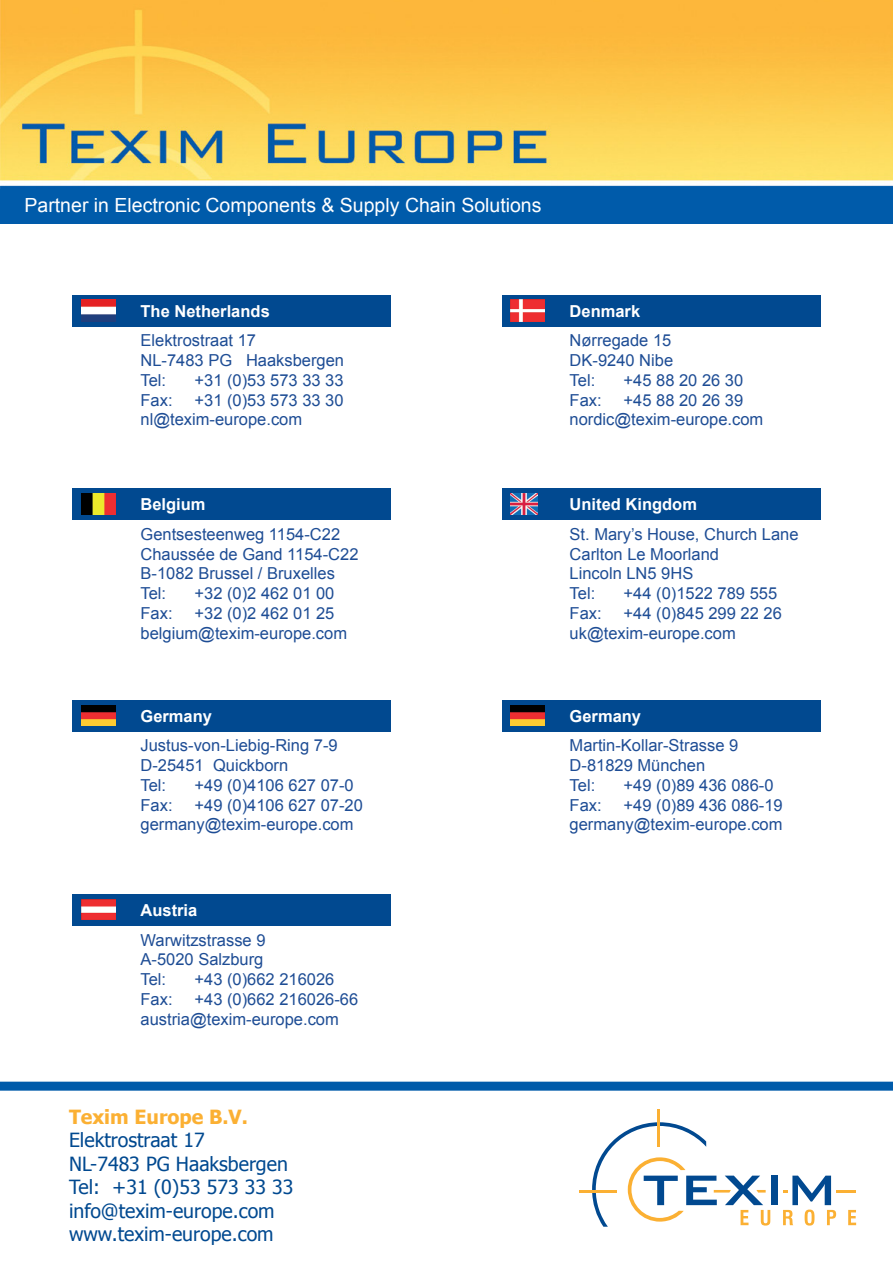
<style>
.page{position:relative;width:893px;height:1263px;background:#fff}
.page>*{position:absolute;margin:0;border:0;box-sizing:border-box;transform-origin:0 0}
.t1{font:19.5px "Tahoma";color:#014990}
.t2{font:19.5px "Arial";color:#fff}
.t3{font:700 19.5px "Tahoma";color:#fbb033}
.t4{font:16.5px "Arial";color:#1e4d95}
.t5{font:700 16.5px "Arial";color:#fff}
</style>
<div class="page">
<img style="left:0;top:0;width:893px;height:190px">
<div style="left:0;top:190px;width:893px;height:34px;background:#005baa"></div>
<div style="left:0;top:1082px;width:893px;height:9px;background:#005baa"></div>
<div style="left:73px;top:488px;width:318px;height:32px;background:#014990"></div>
<div style="left:502px;top:488px;width:318px;height:32px;background:#014990"></div>
<img style="left:510px;top:494px;width:27px;height:20px">
<img style="left:81px;top:494px;width:34px;height:20px">
<div style="left:73px;top:295px;width:318px;height:31px;background:#014990"></div>
<div style="left:502px;top:295px;width:318px;height:31px;background:#014990"></div>
<img style="left:510px;top:300px;width:34px;height:21px">
<img style="left:81px;top:299px;width:34px;height:23px">
<div style="left:502px;top:700px;width:318px;height:31px;background:#014990"></div>
<div style="left:73px;top:700px;width:318px;height:31px;background:#014990"></div>
<img style="left:81px;top:705px;width:34px;height:21px">
<img style="left:510px;top:705px;width:34px;height:21px">
<div style="left:73px;top:893px;width:318px;height:32px;background:#014990"></div>
<img style="left:81px;top:899px;width:34px;height:21px">
<div style="left:771px;top:1175px;width:6px;height:30px;background:#014990"></div>
<hr style="left:658px;top:1109px;width:2px;height:38px;background:#fbb033">
<svg style="left:592px;top:1122px;width:178px;height:105px"></svg>
<svg style="left:783px;top:1175px;width:73px;height:50px"></svg>
<hr style="left:580px;top:1190px;width:37px;height:2px;background:#fbb033">
<p class="t2" style="left:25px;top:192px;width:518px">Partner in Electronic Components &amp; Supply Chain Solutions</p>
<p class="t5" style="left:141px;top:300px;width:131px">The Netherlands</p>
<p class="t4" style="left:141px;top:330px;width:117px">Elektrostraat 17</p>
<p class="t4" style="left:141px;top:349px;width:205px">NL-7483 PG Haaksbergen</p>
<p class="t4" style="left:141px;top:369px;width:27px">Tel:</p>
<p class="t4" style="left:195px;top:369px;width:151px">+31 (0)53 573 33 33</p>
<p class="t4" style="left:141px;top:389px;width:34px">Fax:</p>
<p class="t4" style="left:195px;top:389px;width:151px">+31 (0)53 573 33 30</p>
<p class="t4" style="left:141px;top:409px;width:163px">nl@texim-europe.com</p>
<p class="t5" style="left:570px;top:300px;width:72px">Denmark</p>
<p class="t4" style="left:570px;top:330px;width:103px">Nørregade 15</p>
<p class="t4" style="left:570px;top:349px;width:105px">DK-9240 Nibe</p>
<p class="t4" style="left:570px;top:369px;width:27px">Tel:</p>
<p class="t4" style="left:624px;top:369px;width:121px">+45 88 20 26 30</p>
<p class="t4" style="left:570px;top:389px;width:34px">Fax:</p>
<p class="t4" style="left:624px;top:389px;width:121px">+45 88 20 26 39</p>
<p class="t4" style="left:570px;top:409px;width:195px">nordic@texim-europe.com</p>
<p class="t5" style="left:141px;top:493px;width:67px">Belgium</p>
<p class="t5" style="left:570px;top:493px;width:129px">United Kingdom</p>
<p class="t4" style="left:570px;top:523px;width:230px">St. Mary’s House, Church Lane</p>
<p class="t4" style="left:570px;top:543px;width:151px">Carlton Le Moorland</p>
<p class="t4" style="left:570px;top:563px;width:125px">Lincoln LN5 9HS</p>
<p class="t4" style="left:570px;top:582px;width:27px">Tel:</p>
<p class="t4" style="left:624px;top:582px;width:155px">+44 (0)1522 789 555</p>
<p class="t4" style="left:570px;top:602px;width:34px">Fax:</p>
<p class="t4" style="left:624px;top:602px;width:160px">+44 (0)845 299 22 26</p>
<p class="t4" style="left:570px;top:622px;width:168px">uk@texim-europe.com</p>
<p class="t4" style="left:141px;top:523px;width:201px">Gentsesteenweg 1154-C22</p>
<p class="t4" style="left:141px;top:543px;width:219px">Chaussée de Gand 1154-C22</p>
<p class="t4" style="left:141px;top:563px;width:196px">B-1082 Brussel / Bruxelles</p>
<p class="t4" style="left:141px;top:582px;width:27px">Tel:</p>
<p class="t4" style="left:195px;top:582px;width:141px">+32 (0)2 462 01 00</p>
<p class="t4" style="left:141px;top:602px;width:34px">Fax:</p>
<p class="t4" style="left:195px;top:602px;width:141px">+32 (0)2 462 01 25</p>
<p class="t4" style="left:141px;top:622px;width:208px">belgium@texim-europe.com</p>
<p class="t5" style="left:141px;top:705px;width:73px">Germany</p>
<p class="t4" style="left:141px;top:735px;width:199px">Justus-von-Liebig-Ring 7-9</p>
<p class="t4" style="left:141px;top:754px;width:149px">D-25451 Quickborn</p>
<p class="t4" style="left:141px;top:774px;width:27px">Tel:</p>
<p class="t4" style="left:195px;top:774px;width:161px">+49 (0)4106 627 07-0</p>
<p class="t4" style="left:141px;top:794px;width:34px">Fax:</p>
<p class="t4" style="left:195px;top:794px;width:170px">+49 (0)4106 627 07-20</p>
<p class="t4" style="left:141px;top:814px;width:214px">germany@texim-europe.com</p>
<p class="t5" style="left:141px;top:899px;width:58px">Austria</p>
<p class="t4" style="left:141px;top:929px;width:126px">Warwitzstrasse 9</p>
<p class="t4" style="left:141px;top:949px;width:124px">A-5020 Salzburg</p>
<p class="t4" style="left:141px;top:968px;width:27px">Tel:</p>
<p class="t4" style="left:195px;top:968px;width:141px">+43 (0)662 216026</p>
<p class="t4" style="left:141px;top:988px;width:34px">Fax:</p>
<p class="t4" style="left:195px;top:988px;width:165px">+43 (0)662 216026-66</p>
<p class="t4" style="left:141px;top:1008px;width:200px">austria@texim-europe.com</p>
<p class="t3" style="left:69px;top:1103px;width:180px">Texim Europe B.V.</p>
<p class="t1" style="left:69px;top:1127px;width:137px">Elektrostraat 17</p>
<p class="t1" style="left:69px;top:1150px;width:220px">NL-7483 PG Haaksbergen</p>
<p class="t1" style="left:69px;top:1174px;width:226px">Tel: +31 (0)53 573 33 33</p>
<p class="t1" style="left:69px;top:1197px;width:207px">info@texim-europe.com</p>
<p class="t1" style="left:69px;top:1221px;width:206px">www.texim-europe.com</p>
<p class="t5" style="left:570px;top:705px;width:73px">Germany</p>
<p class="t4" style="left:570px;top:735px;width:170px">Martin-Kollar-Strasse 9</p>
<p class="t4" style="left:570px;top:754px;width:137px">D-81829 München</p>
<p class="t4" style="left:570px;top:774px;width:27px">Tel:</p>
<p class="t4" style="left:624px;top:774px;width:151px">+49 (0)89 436 086-0</p>
<p class="t4" style="left:570px;top:794px;width:34px">Fax:</p>
<p class="t4" style="left:624px;top:794px;width:161px">+49 (0)89 436 086-19</p>
<p class="t4" style="left:570px;top:814px;width:214px">germany@texim-europe.com</p>
</div>
